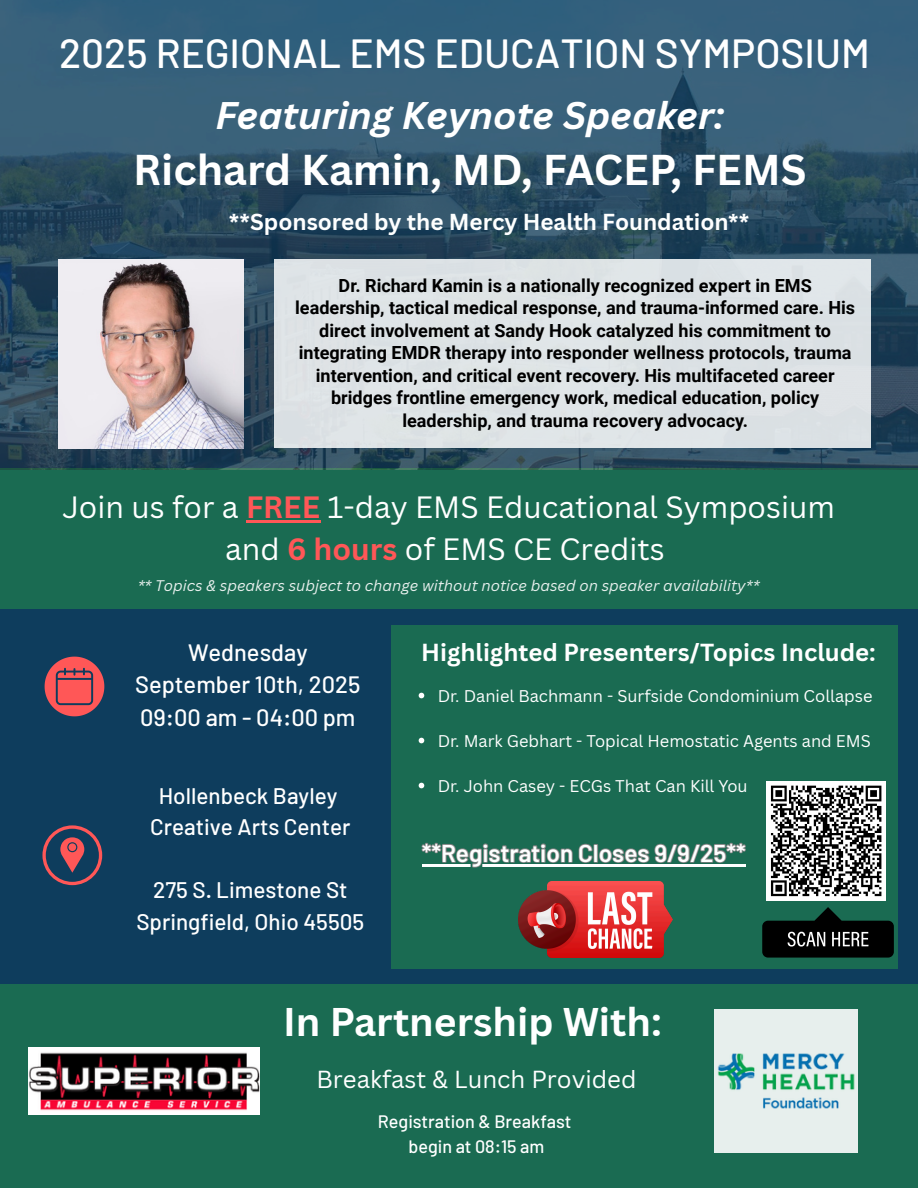
<style>
.page{position:relative;width:918px;height:1188px;background:#0e3d5d}
.page>*{position:absolute;margin:0;border:0;box-sizing:border-box;transform-origin:0 0}
.t1{font:700 42px "Canva Sans";color:#fff}
.t2{font:500 40.65px "Barlow";color:#fff}
.t3{font:700 39px "Canva Sans";color:#feffff}
.t4{font:italic 700 37.5px "Canva Sans";color:#fff}
.t5{font:30px/41.7px "Canva Sans";color:#fff;text-align:center}
.t6{font:600 24.3px "Barlow";color:#feffff}
.t7{font:700 24px "Canva Sans";color:#fff}
.t8{font:24px "Canva Sans";color:#fff}
.t9{font:500 23.7px/32.7px "Barlow";color:#fff;text-align:center}
.t10{font:500 22.5px/31.5px "Barlow";color:#fff;text-align:center}
.t11{font:700 22.5px "Canva Sans";color:#feffff}
.t12{font:700 18px/22.5px "Roboto";color:#000;text-align:center}
.t13{font:500 18px "Barlow";color:#fff}
.t14{font:16.5px "Canva Sans";color:#fff}
.t15{font:italic 15px "Canva Sans";color:#fff}
.s1{font-weight:700;color:#ff5757}
</style>
<div class="page">
<div style="left:0;top:468px;width:918px;height:140px;background:#1a6b52"></div>
<div style="left:0;top:984px;width:918px;height:204px;background:#1a6b52"></div>
<img style="left:0;top:0;width:918px;height:470px">
<svg style="left:42px;top:825px;width:60px;height:60px"></svg>
<svg style="left:45px;top:657px;width:59px;height:59px"></svg>
<img style="left:715px;top:1009px;width:143px;height:143px">
<img style="left:59px;top:259px;width:184px;height:189px">
<div style="left:274px;top:259px;width:597px;height:189px;background:#dde3e5"></div>
<div style="left:391px;top:625px;width:507px;height:343px;background:#1a6b52"></div>
<div style="left:766px;top:781px;width:120px;height:120px;background:#fff"></div>
<svg style="left:770px;top:785px;width:112px;height:112px"></svg>
<img style="left:29px;top:1048px;width:230px;height:66px">
<img style="left:519px;top:882px;width:154px;height:75px">
<svg style="left:762px;top:907px;width:132px;height:51px"></svg>
<hr style="left:246px;top:520px;width:74px;height:3px;background:#ff5757">
<svg style="left:419px;top:693px;width:5px;height:5px"></svg>
<svg style="left:419px;top:738px;width:5px;height:5px"></svg>
<svg style="left:419px;top:783px;width:5px;height:5px"></svg>
<hr style="left:422px;top:864px;width:324px;height:2px;background:#feffff">
<h3 class="t2" style="left:59px;top:28px;width:812px">2025 REGIONAL EMS EDUCATION SYMPOSIUM</h3>
<h4 class="t4" style="left:215px;top:88px;width:511px">Featuring Keynote Speaker:</h4>
<h4 class="t1" style="left:133px;top:140px;width:675px">Richard Kamin, MD, FACEP, FEMS</h4>
<p class="t11" style="left:229px;top:206px;width:522px">**Sponsored by the Mercy Health Foundation**</p>
<h5 class="t12" style="left:295px;top:274px;width:562px">Dr. Richard Kamin is a nationally recognized expert in EMS leadership, tactical medical response, and trauma-informed care. His direct involvement at Sandy Hook catalyzed his commitment to integrating EMDR therapy into responder wellness protocols, trauma intervention, and critical event recovery. His multifaceted career bridges frontline emergency work, medical education, policy leadership, and trauma recovery advocacy.</h5>
<p class="t5" style="left:62px;top:486px;width:774px">Join us for a <span class="s1">FREE</span> 1-day EMS Educational Symposium and <span class="s1">6 hours</span> of EMS CE Credits</p>
<p class="t15" style="left:137px;top:575px;width:624px">** Topics &amp; speakers subject to change without notice based on speaker availability**</p>
<p class="t9" style="left:135px;top:635px;width:227px">Wednesday<br>September 10th, 2025<br>09:00 am - 04:00 pm</p>
<h5 class="t10" style="left:150px;top:779px;width:202px">Hollenbeck Bayley<br>Creative Arts Center</h5>
<p class="t10" style="left:136px;top:873px;width:229px">275 S. Limestone St<br>Springfield, Ohio 45505</p>
<p class="t7" style="left:421px;top:635px;width:456px">Highlighted Presenters/Topics Include:</p>
<h5 class="t14" style="left:438px;top:684px;width:436px">Dr. Daniel Bachmann - Surfside Condominium Collapse</h5>
<h5 class="t14" style="left:438px;top:729px;width:435px">Dr. Mark Gebhart - Topical Hemostatic Agents and EMS</h5>
<p class="t14" style="left:438px;top:774px;width:312px">Dr. John Casey - ECGs That Can Kill You</p>
<h3 class="t6" style="left:422px;top:838px;width:325px">**Registration Closes 9/9/25**</h3>
<h2 class="t3" style="left:283px;top:994px;width:380px">In Partnership With:</h2>
<p class="t8" style="left:316px;top:1062px;width:322px">Breakfast &amp; Lunch Provided</p>
<p class="t13" style="left:378px;top:1110px;width:195px">Registration &amp; Breakfast</p>
<h5 class="t13" style="left:409px;top:1135px;width:137px">begin at 08:15 am</h5>
</div>
